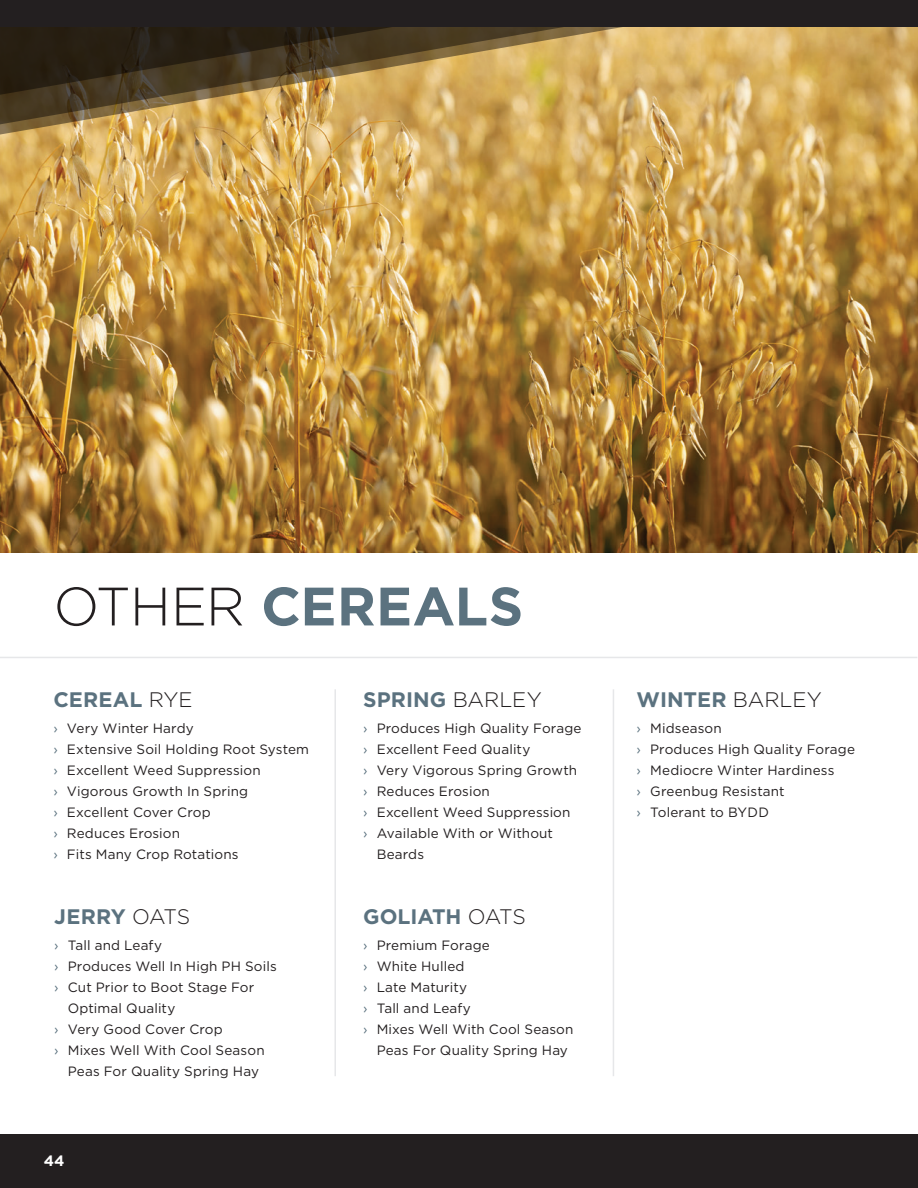
<style>
.page{position:relative;width:918px;height:1188px;background:#fff}
.page>*{position:absolute;margin:0;border:0;box-sizing:border-box;transform-origin:0 0}
.t1{font:700 54px "Gotham HTF";letter-spacing:.005em;color:#5b727f}
.t2{font:700 21px "Gotham HTF";letter-spacing:.005em;color:#5b727f}
.t3{font:700 15px "Gotham HTF";color:#fff}
.t4{font:13.5px/21px "Gotham HTF";letter-spacing:.01em;color:#231f20}
.s1{font-weight:300;color:#231f20}
.s2{color:#5b727f}
</style>
<div class="page">
<img style="left:0;top:27px;width:918px;height:526px">
<hr style="left:0;top:657px;width:917px;height:1px;background:#e6e7e9">
<hr style="left:334px;top:689px;width:2px;height:387px;background:#e6e7e9">
<hr style="left:613px;top:689px;width:1px;height:387px;background:#e6e7e9">
<svg style="left:0;top:27px;width:623px;height:110px;background:#d6b067"></svg>
<svg style="left:0;top:27px;width:564px;height:100px;background:#b39251"></svg>
<svg style="left:0;top:27px;width:392px;height:70px;background:#483a22"></svg>
<div style="left:0;top:1134px;width:918px;height:54px;background:#231f20"></div>
<div style="left:0;top:0;width:918px;height:27px;background:#231f20"></div>
<h1 class="t1" style="left:53px;top:575px;width:471px"><span class="s1">OTHER</span> CEREALS</h1>
<h2 class="t2" style="left:53px;top:687px;width:141px">CEREAL <span class="s1">RYE</span></h2>
<p class="t4" style="left:53px;top:717px;width:257px"><span class="s2">›</span> Very Winter Hardy<br><span class="s2">›</span> Extensive Soil Holding Root System <span class="s2">›</span> Excellent Weed Suppression<br><span class="s2">›</span> Vigorous Growth In Spring<br><span class="s2">›</span> Excellent Cover Crop<br><span class="s2">›</span> Reduces Erosion<br><span class="s2">›</span> Fits Many Crop Rotations</p>
<h2 class="t2" style="left:54px;top:905px;width:137px">JERRY <span class="s1">OATS</span></h2>
<p class="t4" style="left:54px;top:935px;width:109px"><span class="s2">›</span> Tall and Leafy</p>
<p class="t4" style="left:54px;top:956px;width:224px"><span class="s2">›</span> Produces Well In High PH Soils</p>
<p class="t4" style="left:54px;top:977px;width:202px"><span class="s2">›</span> Cut Prior to Boot Stage For</p>
<p class="t4" style="left:68px;top:998px;width:109px">Optimal Quality</p>
<p class="t4" style="left:54px;top:1019px;width:170px"><span class="s2">›</span> Very Good Cover Crop</p>
<p class="t4" style="left:54px;top:1040px;width:212px"><span class="s2">›</span> Mixes Well With Cool Season</p>
<p class="t4" style="left:68px;top:1061px;width:193px">Peas For Quality Spring Hay</p>
<p class="t3" style="left:44px;top:1152px;width:22px">44</p>
<h2 class="t2" style="left:363px;top:687px;width:180px">SPRING <span class="s1">BARLEY</span></h2>
<p class="t4" style="left:363px;top:717px;width:220px"><span class="s2">›</span> Produces High Quality Forage</p>
<p class="t4" style="left:363px;top:738px;width:169px"><span class="s2">›</span> Excellent Feed Quality</p>
<p class="t4" style="left:363px;top:759px;width:216px"><span class="s2">›</span> Very Vigorous Spring Growth</p>
<p class="t4" style="left:363px;top:780px;width:128px"><span class="s2">›</span> Reduces Erosion</p>
<p class="t4" style="left:363px;top:801px;width:209px"><span class="s2">›</span> Excellent Weed Suppression</p>
<p class="t4" style="left:363px;top:822px;width:191px"><span class="s2">›</span> Available With or Without</p>
<p class="t4" style="left:377px;top:843px;width:49px">Beards</p>
<h2 class="t2" style="left:363px;top:905px;width:164px">GOLIATH <span class="s1">OATS</span></h2>
<p class="t4" style="left:363px;top:935px;width:128px"><span class="s2">›</span> Premium Forage</p>
<p class="t4" style="left:363px;top:956px;width:103px"><span class="s2">›</span> White Hulled</p>
<p class="t4" style="left:363px;top:977px;width:105px"><span class="s2">›</span> Late Maturity</p>
<p class="t4" style="left:363px;top:998px;width:109px"><span class="s2">›</span> Tall and Leafy</p>
<p class="t4" style="left:363px;top:1019px;width:212px"><span class="s2">›</span> Mixes Well With Cool Season</p>
<p class="t4" style="left:377px;top:1040px;width:193px">Peas For Quality Spring Hay</p>
<h2 class="t2" style="left:637px;top:687px;width:187px">WINTER <span class="s1">BARLEY</span></h2>
<p class="t4" style="left:637px;top:717px;width:220px"><span class="s2">›</span> Midseason<br><span class="s2">›</span> Produces High Quality Forage <span class="s2">›</span> Mediocre Winter Hardiness<br><span class="s2">›</span> Greenbug Resistant<br><span class="s2">›</span> Tolerant to BYDD</p>
</div>
